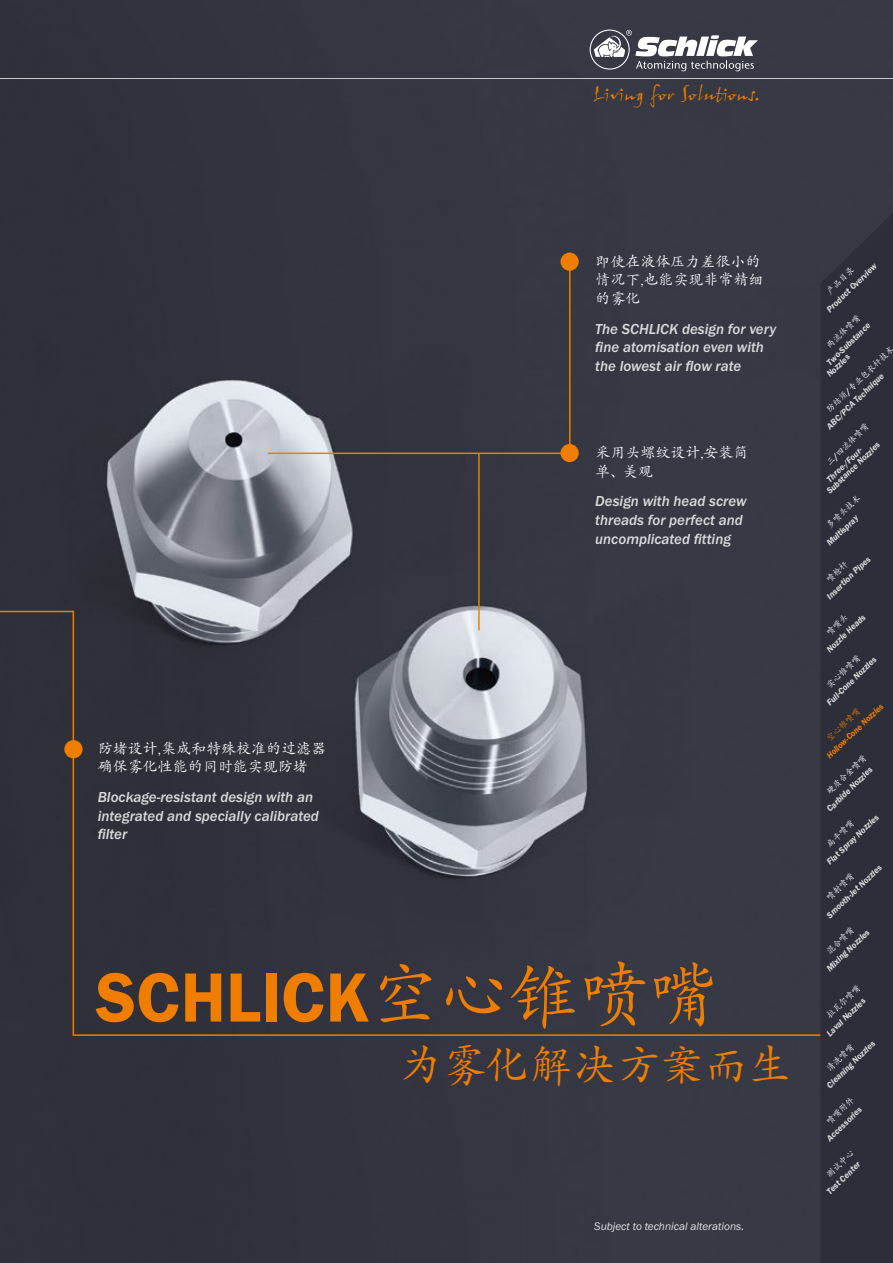
<style>
.page{position:relative;width:893px;height:1263px;background:#fff}
.page>*{position:absolute;margin:0;border:0;box-sizing:border-box;transform-origin:0 0}
.t1{font:600 72px "Franklin Gothic Itc T";color:#ef7d00}
.t2{font:45px "Adobe Kaiti Std";color:#ef7d00}
.t3{font:19.5px "John Handy Plain";color:#ef7d00}
.t4{font:italic 500 15px/18.8px "Franklin Gothic Itc T";color:#dadada}
.t5{font:15px/18.8px "Adobe Kaiti Std";color:#fff}
.t6{font:italic 11.25px "Franklin Gothic Itc T";color:#e3e3e3}
.t7{font:italic 600 9px "Franklin Gothic Itc T";color:#dadada;scale:.96 1}
.t8{font:9px "Adobe Kaiti Std";color:#fff;scale:.96 1}
.t9{font:italic 600 9px "Franklin Gothic Itc T";color:#ef7d00;scale:.93 1}
.t10{font:italic 600 9px "Franklin Gothic Itc T";color:#dadada;scale:.95 1}
.t11{font:italic 600 9px "Franklin Gothic Itc T";color:#dadada}
.t12{font:italic 600 9px "Franklin Gothic Itc T";color:#dcdcdc;scale:.96 1}
.t13{font:9px "Adobe Kaiti Std";color:#fff;scale:.95 1}
.t14{font:9px "Adobe Kaiti Std";color:#fff;scale:.93 1}
.t15{font:9px "Adobe Kaiti Std";color:#ef7d00;scale:.96 1}
.s1{font-family:"Adobe Kaiti Std";font-weight:400}
.s2{font-family:"Franklin Gothic Itc T";font-weight:600}
</style>
<div class="page">
<img style="left:0;top:0;width:893px;height:1263px">
<div style="left:560px;top:444px;width:19px;height:18px;background:#ef7d00;border-radius:50%"></div>
<div style="left:560px;top:253px;width:19px;height:18px;background:#ef7d00;border-radius:50%"></div>
<svg style="left:0;top:610px;width:821px;height:426px;background:#43444e"></svg>
<svg style="left:266px;top:260px;width:305px;height:195px;background:#3f3e48"></svg>
<hr style="left:478px;top:454px;width:2px;height:176px;background:#ef7d00">
<hr style="left:0;top:78px;width:893px;height:1px;background:#c9c7cc">
<svg style="left:590px;top:30px;width:168px;height:41px"></svg>
<div style="left:821px;top:201px;width:72px;height:1062px;background:#2c2e39"></div>
<div style="left:823px;top:664px;width:70px;height:110px;background:#2c2e39"></div>
<svg style="left:825px;top:559px;width:24px;height:24px"></svg>
<svg style="left:825px;top:613px;width:23px;height:23px"></svg>
<h3 class="t3" style="left:593px;top:82px;width:171px">Living for Solutions.</h3>
<p class="t5" style="left:595px;top:252px;width:170px">即使在液体压力差很小的情况下,也能实现非常精细的雾化</p>
<p class="t4" style="left:595px;top:319px;width:182px">The SCHLICK design for very fine atomisation even with the lowest air flow rate</p>
<p class="t5" style="left:98px;top:739px;width:230px">防堵设计,集成和特殊校准的过滤器确保雾化性能的同时能实现防堵</p>
<p class="t4" style="left:98px;top:787px;width:223px">Blockage-resistant design with an integrated and specially calibrated filter</p>
<p class="t5" style="left:595px;top:443px;width:155px">采用头螺纹设计,安装简单、美观</p>
<p class="t4" style="left:595px;top:492px;width:153px">Design with head screw threads for perfect and uncomplicated fitting</p>
<p class="t1" style="left:96px;top:955px;width:625px">SCHLICK<span class="s1">空心锥喷嘴</span></p>
<p class="t2" style="left:399px;top:1037px;width:394px">为雾化解决方案而生</p>
<p class="t6" style="left:594px;top:1220px;width:151px">Subject to technical alterations.</p>
<p class="t7" style="left:824px;top:307px;width:70px;rotate:-44deg">Product Overview</p>
<p class="t8" style="left:824px;top:289px;width:37px;rotate:-44deg">产品目录</p>
<p class="t7" style="left:824px;top:360px;width:61px;rotate:-44deg">Two-Substance</p>
<p class="t8" style="left:824px;top:342px;width:46px;rotate:-44deg">两流体喷嘴</p>
<p class="t13" style="left:824px;top:406px;width:96px;rotate:-44deg">防结须<span class="s2">/</span>专业包衣杆技术</p>
<p class="t14" style="left:824px;top:459px;width:60px;rotate:-44deg">三<span class="s2">/</span>四流体喷嘴</p>
<p class="t8" style="left:824px;top:523px;width:46px;rotate:-44deg">多喷头技术</p>
<p class="t7" style="left:824px;top:371px;width:31px;rotate:-44deg">Nozzles</p>
<p class="t10" style="left:824px;top:424px;width:81px;rotate:-44deg">ABC/PCA Technique</p>
<p class="t7" style="left:824px;top:477px;width:52px;rotate:-44deg">Three-/Four-</p>
<p class="t7" style="left:824px;top:540px;width:43px;rotate:-44deg">Multispray</p>
<p class="t11" style="left:824px;top:594px;width:59px;rotate:-44deg">Insertion Pipes</p>
<p class="t7" style="left:824px;top:647px;width:54px;rotate:-44deg">Nozzle Heads</p>
<p class="t7" style="left:824px;top:700px;width:70px;rotate:-44deg">Full-Cone Nozzles</p>
<p class="t7" style="left:824px;top:488px;width:75px;rotate:-44deg">Substance Nozzles</p>
<p class="t8" style="left:824px;top:682px;width:46px;rotate:-44deg">实心锥喷嘴</p>
<p class="t9" style="left:824px;top:753px;width:82px;rotate:-44deg">Hollow-Cone Nozzles</p>
<p class="t15" style="left:824px;top:736px;width:46px;rotate:-44deg">空心锥喷嘴</p>
<p class="t8" style="left:824px;top:789px;width:55px;rotate:-44deg">硬质合金喷嘴</p>
<p class="t7" style="left:824px;top:806px;width:64px;rotate:-44deg">Carbide Nozzles</p>
<p class="t7" style="left:824px;top:859px;width:73px;rotate:-44deg">Flat Spray Nozzles</p>
<p class="t8" style="left:824px;top:842px;width:37px;rotate:-44deg">扁平喷嘴</p>
<p class="t7" style="left:824px;top:913px;width:77px;rotate:-44deg">Smooth-Jet Nozzles</p>
<p class="t8" style="left:824px;top:895px;width:37px;rotate:-44deg">喷射喷嘴</p>
<p class="t8" style="left:824px;top:948px;width:37px;rotate:-44deg">混合喷嘴</p>
<p class="t12" style="left:824px;top:966px;width:60px;rotate:-44deg">Mixing Nozzles</p>
<p class="t7" style="left:824px;top:1030px;width:54px;rotate:-44deg">Laval Nozzles</p>
<p class="t7" style="left:824px;top:1083px;width:68px;rotate:-44deg">Cleaning Nozzles</p>
<p class="t7" style="left:824px;top:1136px;width:48px;rotate:-44deg">Accessories</p>
<p class="t7" style="left:824px;top:1189px;width:46px;rotate:-44deg">Test Center</p>
<p class="t8" style="left:824px;top:1013px;width:46px;rotate:-44deg">拉瓦尔喷嘴</p>
<p class="t8" style="left:824px;top:1065px;width:37px;rotate:-44deg">清洗喷嘴</p>
<p class="t8" style="left:824px;top:1118px;width:37px;rotate:-44deg">喷嘴附件</p>
<p class="t8" style="left:824px;top:1171px;width:37px;rotate:-44deg">测试中心</p>
</div>
